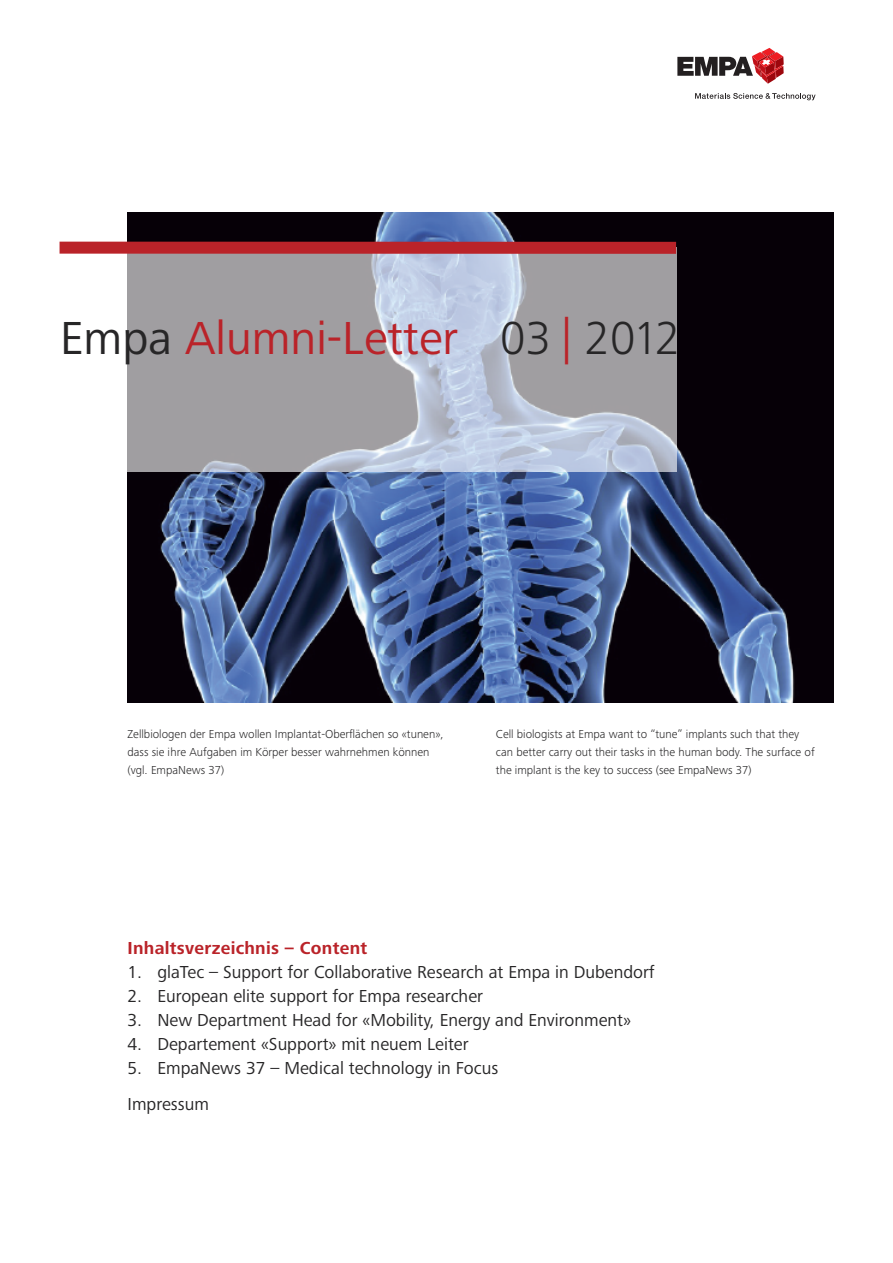
<style>
.page{position:relative;width:893px;height:1263px;background:#fff}
.page>*{position:absolute;margin:0;border:0;box-sizing:border-box;transform-origin:0 0}
.t1{font:48px "Frutiger Next Pro";color:#ba2329}
.t2{font:18px/36px "Frutiger Next Pro";color:#272627}
.t3{font:700 18px "Frutiger Next Pro";letter-spacing:.015em;color:#ba2329}
.t4{font:300 12px/18px "Frutiger Next Pro";color:#272627}
.s1{color:#272627}
.s2{font-weight:300;color:#272627}
.s3{font-weight:300}
</style>
<div class="page">
<svg style="left:677px;top:48px;width:107px;height:36px"></svg>
<svg style="left:695px;top:93px;width:120px;height:7px"></svg>
<img style="left:128px;top:212px;width:705px;height:490px">
<img style="left:128px;top:254px;width:548px;height:217px">
<div style="left:60px;top:242px;width:616px;height:12px;background:#ba2329"></div>
<h1 class="t1" style="left:60px;top:322px;width:622px"><span class="s1">Empa</span> Alumni-Letter <span class="s2">03</span> <span class="s3">|</span> <span class="s2">2012</span></h1>
<p class="t4" style="left:128px;top:726px;width:318px">Zellbiologen der Empa wollen Implantat-Oberflächen so «tunen», dass sie ihre Aufgaben im Körper besser wahrnehmen können (vgl. EmpaNews 37)</p>
<p class="t4" style="left:496px;top:726px;width:320px">Cell biologists at Empa want to “tune” implants such that they can better carry out their tasks in the human body. The surface of the implant is the key to success (see EmpaNews 37)</p>
<h2 class="t3" style="left:128px;top:942px;width:241px">Inhaltsverzeichnis – Content</h2>
<h2 class="t2" style="left:128px;top:956px;width:529px">1. glaTec – Support for Collaborative Research at Empa in Dubendorf</h2>
<h2 class="t2" style="left:128px;top:980px;width:357px">2. European elite support for Empa researcher</h2>
<h2 class="t2" style="left:128px;top:1004px;width:505px">3. New Department Head for «Mobility, Energy and Environment»</h2>
<h2 class="t2" style="left:128px;top:1028px;width:343px">4. Departement «Support» mit neuem Leiter</h2>
<h2 class="t2" style="left:128px;top:1052px;width:372px">5. EmpaNews 37 – Medical technology in Focus<br>Impressum</h2>
</div>
